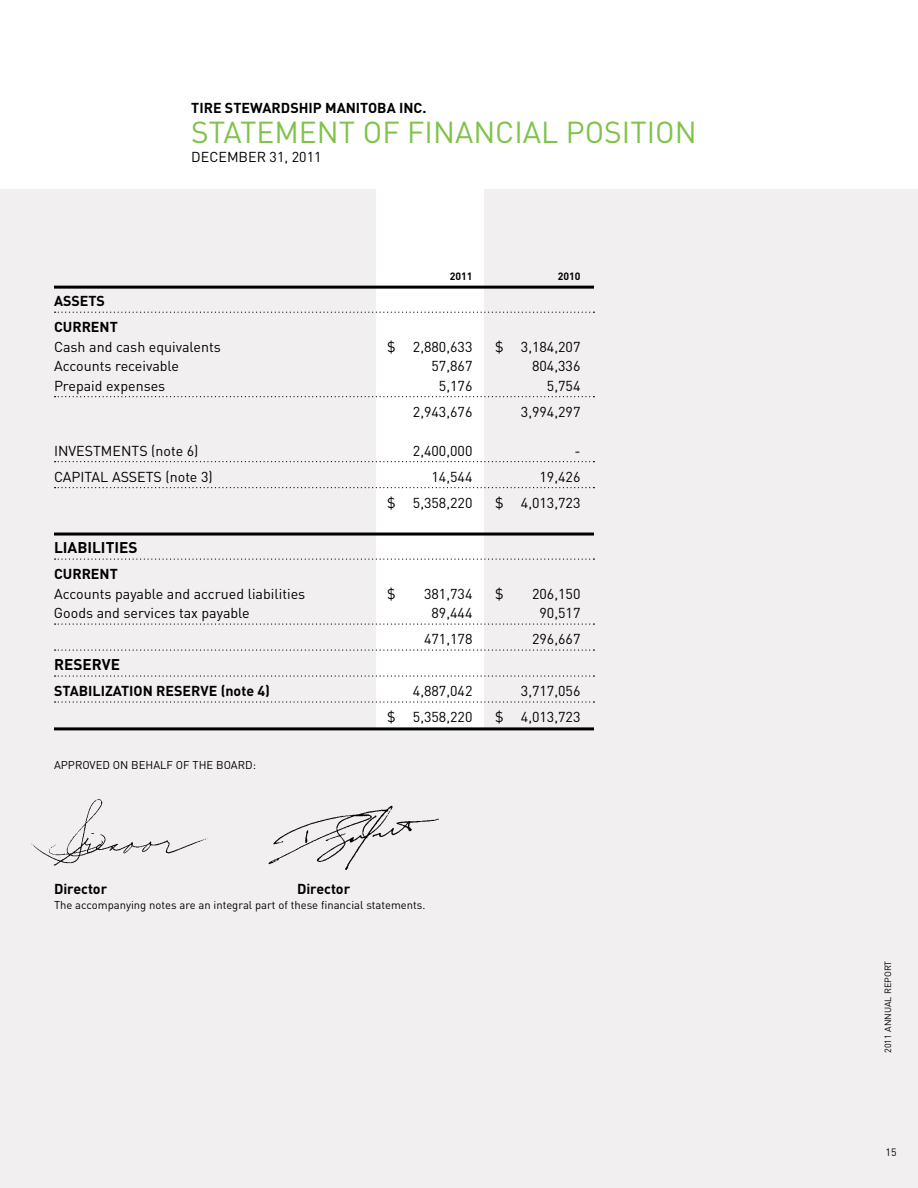
<style>
.page{position:relative;width:918px;height:1188px;background:#fff}
.page>*{position:absolute;margin:0;border:0;box-sizing:border-box;transform-origin:0 0}
.t1{font:30px "DIN";color:#7fc349}
.t2{font:700 15.3px "DIN";color:#000}
.t3{font:14.25px "DIN";color:#000}
.t4{font:700 14.25px/26px "DIN";color:#000}
.t5{font:11.25px "DIN";color:#000}
.t6{font:700 10.5px "DIN";color:#000}
.t7{font:10.5px "DIN";color:#000}
.t8{font:9px "DIN";color:#000}
</style>
<div class="page">
<div style="left:0;top:189px;width:918px;height:999px;background:#f2eff0"></div>
<div style="left:376px;top:174px;width:108px;height:555px;background:#fff"></div>
<hr style="left:54px;top:286px;width:540px;height:3px;background:#000">
<svg style="left:55px;top:312px;width:539px;height:1px"></svg>
<svg style="left:55px;top:396px;width:539px;height:1px"></svg>
<svg style="left:55px;top:461px;width:539px;height:1px"></svg>
<svg style="left:55px;top:487px;width:539px;height:1px"></svg>
<hr style="left:54px;top:533px;width:540px;height:3px;background:#000">
<svg style="left:55px;top:559px;width:539px;height:1px"></svg>
<svg style="left:55px;top:623px;width:539px;height:2px"></svg>
<svg style="left:55px;top:649px;width:539px;height:2px"></svg>
<svg style="left:55px;top:675px;width:539px;height:2px"></svg>
<svg style="left:55px;top:701px;width:539px;height:2px"></svg>
<hr style="left:54px;top:727px;width:540px;height:3px;background:#000">
<img style="left:31px;top:799px;width:177px;height:66px">
<img style="left:268px;top:806px;width:171px;height:64px">
<p class="t4" style="left:191px;top:94px;width:16px">TIRE</p>
<p class="t4" style="left:225px;top:94px;width:28px">STEWAR</p>
<p class="t4" style="left:281px;top:94px;width:26px">DSHIP</p>
<p class="t4" style="left:325px;top:94px;width:53px">MANITOBA</p>
<p class="t4" style="left:399px;top:94px;width:29px">INC.</p>
<h1 class="t1" style="left:191px;top:113px;width:507px">STATEMENT OF FINANCIAL POSITION</h1>
<p class="t3" style="left:191px;top:148px;width:132px">DECEMBER 31, 2011</p>
<p class="t6" style="left:450px;top:270px;width:24px">2011</p>
<p class="t6" style="left:558px;top:270px;width:24px">2010</p>
<p class="t4" style="left:54px;top:287px;width:53px">ASSETS<br>CURREN</p>
<p class="t4" style="left:110px;top:313px;width:10px">T</p>
<p class="t3" style="left:54px;top:338px;width:168px">Cash and cash equivalents</p>
<p class="t3" style="left:387px;top:338px;width:87px">$ 2,880,633</p>
<p class="t3" style="left:495px;top:338px;width:87px">$ 3,184,207</p>
<p class="t3" style="left:54px;top:357px;width:127px">Accounts receivable</p>
<p class="t3" style="left:432px;top:357px;width:42px">57,867</p>
<p class="t3" style="left:532px;top:357px;width:50px">804,336</p>
<p class="t3" style="left:54px;top:377px;width:113px">Prepaid expenses</p>
<p class="t3" style="left:439px;top:377px;width:35px">5,176</p>
<p class="t3" style="left:547px;top:377px;width:35px">5,754</p>
<p class="t3" style="left:413px;top:403px;width:61px">2,943,676</p>
<p class="t3" style="left:521px;top:403px;width:61px">3,994,297</p>
<p class="t3" style="left:54px;top:442px;width:146px">INVESTMENTS (note 6)</p>
<p class="t3" style="left:413px;top:442px;width:61px">2,400,000</p>
<p class="t3" style="left:574px;top:442px;width:8px">-</p>
<p class="t3" style="left:54px;top:468px;width:160px">CAPITAL ASSETS (note 3)</p>
<p class="t3" style="left:432px;top:468px;width:42px">14,544</p>
<p class="t3" style="left:540px;top:468px;width:42px">19,426</p>
<p class="t3" style="left:387px;top:494px;width:87px">$ 5,358,220</p>
<p class="t3" style="left:495px;top:494px;width:87px">$ 4,013,723</p>
<p class="t2" style="left:54px;top:538px;width:17px">LIABI</p>
<p class="t2" style="left:92px;top:538px;width:47px">LITIES</p>
<p class="t4" style="left:54px;top:560px;width:19px">CURREN</p>
<p class="t4" style="left:110px;top:560px;width:10px">T</p>
<p class="t3" style="left:54px;top:585px;width:253px">Accounts payable and accrued liabilities</p>
<p class="t3" style="left:387px;top:585px;width:10px">$</p>
<p class="t3" style="left:424px;top:585px;width:50px">381,734</p>
<p class="t3" style="left:495px;top:585px;width:10px">$</p>
<p class="t3" style="left:532px;top:585px;width:50px">206,150</p>
<p class="t3" style="left:54px;top:604px;width:197px">Goods and services tax payable</p>
<p class="t3" style="left:432px;top:604px;width:42px">89,444</p>
<p class="t3" style="left:540px;top:604px;width:42px">90,517</p>
<p class="t3" style="left:424px;top:630px;width:50px">471,178</p>
<p class="t3" style="left:532px;top:630px;width:50px">296,667</p>
<p class="t2" style="left:54px;top:655px;width:39px">RESERVE</p>
<p class="t4" style="left:54px;top:677px;width:84px">STABI LIZATION</p>
<p class="t4" style="left:156px;top:677px;width:36px">RESERVE</p>
<p class="t4" style="left:221px;top:677px;width:51px">(note 4)</p>
<p class="t3" style="left:413px;top:682px;width:61px">4,887,042</p>
<p class="t3" style="left:521px;top:682px;width:61px">3,717,056</p>
<p class="t3" style="left:387px;top:708px;width:87px">$ 5,358,220</p>
<p class="t3" style="left:495px;top:708px;width:87px">$ 4,013,723</p>
<p class="t5" style="left:54px;top:758px;width:204px">APPROVED ON BEHALF OF TH E BOARD:</p>
<p class="t4" style="left:54px;top:875px;width:55px">Director</p>
<p class="t4" style="left:297px;top:875px;width:55px">Director</p>
<p class="t5" style="left:54px;top:898px;width:373px">The accompanying notes are an integral part of these financial statements.</p>
<p class="t8" style="left:882px;top:1053px;width:93px;rotate:-90deg">2011 annual report</p>
<p class="t7" style="left:886px;top:1146px;width:12px">15</p>
</div>
